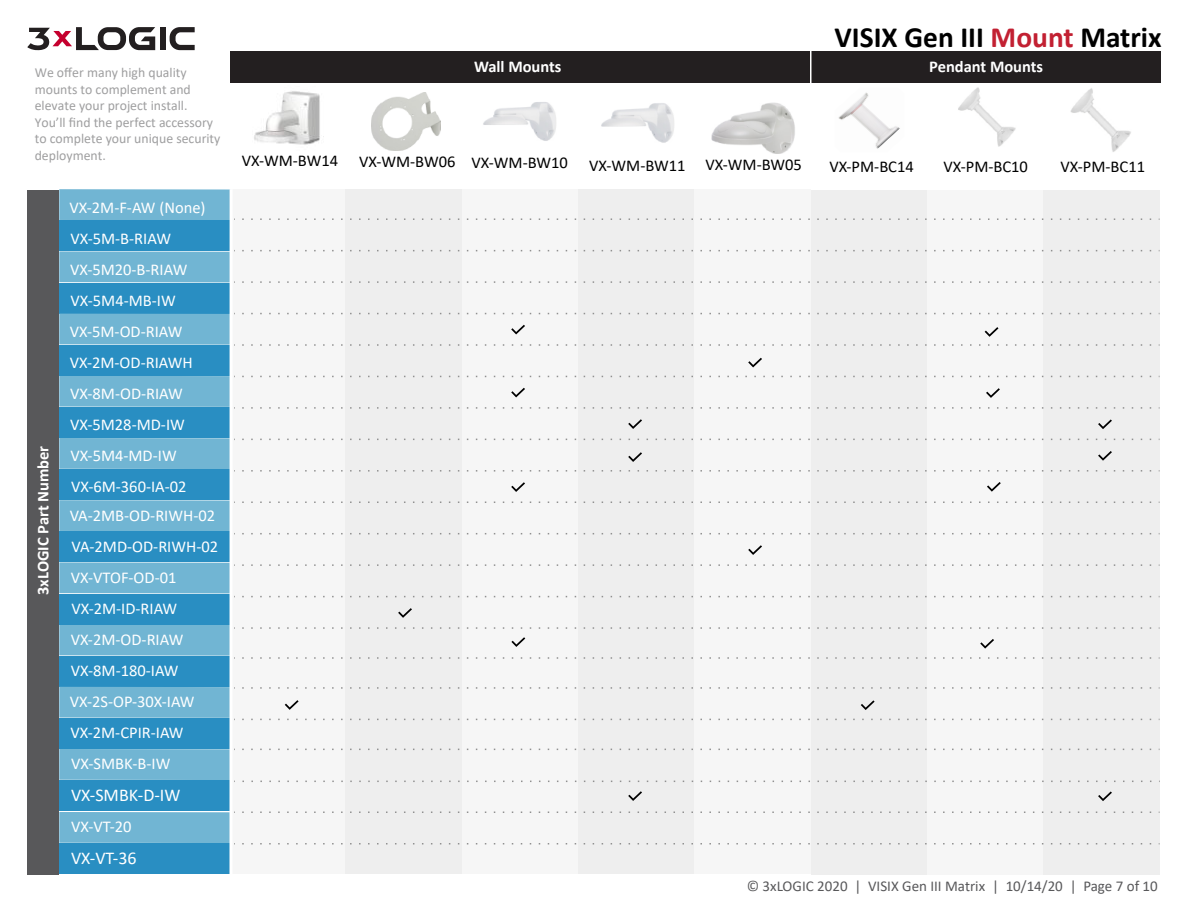
<style>
.page{position:relative;width:1188px;height:918px;background:#fff}
.page>*{position:absolute;margin:0;border:0;box-sizing:border-box;transform-origin:0 0}
.t1{font:700 29.4px "Calibri";color:#000}
.t2{font:18px "Calibri";color:#fff}
.t3{font:16.5px/31px "Calibri";color:#fff}
.t4{font:16.5px "Calibri";color:#000}
.t5{font:700 16.5px "Calibri";color:#fff}
.t6{font:15px "Calibri";color:#58585a}
.t7{font:13.8px/16.5px "Calibri";color:#9f9fa0}
.s1{color:#c22032}
</style>
<div class="page">
<img style="left:1070px;top:88px;width:61px;height:64px">
<img style="left:958px;top:87px;width:58px;height:60px">
<img style="left:838px;top:92px;width:62px;height:57px">
<div style="left:230px;top:190px;width:116px;height:684px;background:#f6f6f6"></div>
<div style="left:346px;top:190px;width:116px;height:684px;background:#eee"></div>
<div style="left:462px;top:190px;width:116px;height:684px;background:#f6f6f6"></div>
<div style="left:578px;top:190px;width:117px;height:684px;background:#eee"></div>
<div style="left:695px;top:190px;width:116px;height:684px;background:#f6f6f6"></div>
<div style="left:811px;top:190px;width:116px;height:684px;background:#eee"></div>
<div style="left:927px;top:190px;width:116px;height:684px;background:#f6f6f6"></div>
<div style="left:1043px;top:190px;width:117px;height:684px;background:#eee"></div>
<div style="left:59px;top:189px;width:172px;height:31px;background:#71b5d3"></div>
<div style="left:59px;top:251px;width:172px;height:31px;background:#71b5d3"></div>
<div style="left:59px;top:221px;width:172px;height:30px;background:#298ec2"></div>
<div style="left:59px;top:283px;width:172px;height:30px;background:#298ec2"></div>
<div style="left:59px;top:314px;width:172px;height:31px;background:#71b5d3"></div>
<div style="left:59px;top:376px;width:172px;height:31px;background:#71b5d3"></div>
<div style="left:59px;top:345px;width:172px;height:31px;background:#298ec2"></div>
<div style="left:59px;top:407px;width:172px;height:31px;background:#298ec2"></div>
<div style="left:59px;top:438px;width:172px;height:31px;background:#71b5d3"></div>
<div style="left:59px;top:500px;width:172px;height:31px;background:#71b5d3"></div>
<div style="left:59px;top:469px;width:172px;height:31px;background:#298ec2"></div>
<div style="left:59px;top:531px;width:172px;height:31px;background:#298ec2"></div>
<div style="left:59px;top:562px;width:172px;height:31px;background:#71b5d3"></div>
<div style="left:59px;top:625px;width:172px;height:31px;background:#71b5d3"></div>
<div style="left:59px;top:594px;width:172px;height:30px;background:#298ec2"></div>
<div style="left:59px;top:656px;width:172px;height:31px;background:#298ec2"></div>
<div style="left:59px;top:687px;width:172px;height:31px;background:#71b5d3"></div>
<div style="left:59px;top:749px;width:172px;height:31px;background:#71b5d3"></div>
<div style="left:59px;top:718px;width:172px;height:31px;background:#298ec2"></div>
<div style="left:59px;top:780px;width:172px;height:31px;background:#298ec2"></div>
<div style="left:59px;top:812px;width:172px;height:31px;background:#71b5d3"></div>
<div style="left:59px;top:843px;width:172px;height:31px;background:#298ec2"></div>
<div style="left:27px;top:190px;width:32px;height:684px;background:#58585a"></div>
<img style="left:711px;top:102px;width:84px;height:52px">
<div style="left:231px;top:52px;width:930px;height:31px;background:#231f20"></div>
<img style="left:483px;top:102px;width:73px;height:39px">
<img style="left:601px;top:103px;width:73px;height:40px">
<img style="left:371px;top:92px;width:69px;height:59px">
<img style="left:254px;top:91px;width:70px;height:54px">
<svg style="left:242px;top:218px;width:918px;height:2px"></svg>
<svg style="left:242px;top:250px;width:918px;height:1px"></svg>
<svg style="left:242px;top:281px;width:918px;height:2px"></svg>
<svg style="left:242px;top:313px;width:918px;height:1px"></svg>
<svg style="left:242px;top:344px;width:918px;height:2px"></svg>
<svg style="left:242px;top:376px;width:918px;height:1px"></svg>
<svg style="left:242px;top:407px;width:918px;height:2px"></svg>
<svg style="left:242px;top:439px;width:918px;height:1px"></svg>
<svg style="left:242px;top:470px;width:918px;height:2px"></svg>
<svg style="left:242px;top:502px;width:918px;height:1px"></svg>
<svg style="left:242px;top:533px;width:918px;height:1px"></svg>
<svg style="left:242px;top:564px;width:918px;height:2px"></svg>
<svg style="left:242px;top:596px;width:918px;height:1px"></svg>
<svg style="left:242px;top:627px;width:918px;height:2px"></svg>
<svg style="left:242px;top:657px;width:918px;height:2px"></svg>
<svg style="left:242px;top:687px;width:918px;height:2px"></svg>
<svg style="left:242px;top:719px;width:918px;height:1px"></svg>
<svg style="left:242px;top:749px;width:918px;height:1px"></svg>
<svg style="left:242px;top:781px;width:918px;height:1px"></svg>
<svg style="left:242px;top:812px;width:918px;height:1px"></svg>
<svg style="left:242px;top:843px;width:918px;height:1px"></svg>
<svg style="left:285px;top:700px;width:14px;height:10px"></svg>
<svg style="left:398px;top:608px;width:14px;height:10px"></svg>
<svg style="left:511px;top:325px;width:14px;height:9px"></svg>
<svg style="left:748px;top:358px;width:14px;height:9px"></svg>
<svg style="left:748px;top:545px;width:14px;height:10px"></svg>
<svg style="left:511px;top:388px;width:14px;height:9px"></svg>
<svg style="left:511px;top:482px;width:14px;height:10px"></svg>
<svg style="left:628px;top:419px;width:14px;height:10px"></svg>
<svg style="left:628px;top:452px;width:14px;height:10px"></svg>
<svg style="left:628px;top:791px;width:14px;height:10px"></svg>
<svg style="left:861px;top:700px;width:14px;height:10px"></svg>
<svg style="left:985px;top:327px;width:14px;height:10px"></svg>
<svg style="left:986px;top:388px;width:14px;height:10px"></svg>
<svg style="left:987px;top:482px;width:14px;height:10px"></svg>
<svg style="left:980px;top:639px;width:14px;height:10px"></svg>
<svg style="left:1098px;top:419px;width:14px;height:10px"></svg>
<svg style="left:1098px;top:451px;width:14px;height:10px"></svg>
<svg style="left:1098px;top:791px;width:14px;height:10px"></svg>
<hr style="left:810px;top:51px;width:2px;height:34px;background:#fff">
<hr style="left:230px;top:189px;width:3px;height:687px;background:#fff">
<div style="left:160px;top:27px;width:6px;height:23px;background:#231f20"></div>
<svg style="left:27px;top:27px;width:128px;height:23px"></svg>
<svg style="left:170px;top:27px;width:25px;height:23px"></svg>
<svg style="left:511px;top:637px;width:14px;height:10px"></svg>
<p class="t7" style="left:35px;top:64px;width:187px">We offer many high quality mounts to complement and elevate your project install.<br>You’ll find the perfect accessory to complete your unique security deployment.</p>
<p class="t5" style="left:31px;top:595px;width:151px;rotate:-90deg">3xLOGIC Part Number</p>
<p class="t3" style="left:70px;top:192px;width:138px">VX-2M-F-AW (None)<br>VX-5M-B-RIAW<br>VX-5M20-B-RIAW<br>VX-5M4-MB-IW<br>VX-5M-OD-RIAW<br>VX-2M-OD-RIAWH<br>VX-8M-OD-RIAW<br>VX-5M28-MD-IW<br>VX-5M4-MD-IW<br>VX-6M-360-IA-02</p>
<p class="t3" style="left:70px;top:500px;width:150px">VA-2MB-OD-RIWH-02<br>VA-2MD-OD-RIWH-02<br>VX-VTOF-OD-01<br>VX-2M-ID-RIAW<br>VX-2M-OD-RIAW<br>VX-8M-180-IAW<br>VX-2S-OP-30X-IAW<br>VX-2M-CPIR-IAW<br>VX-SMBK-B-IW</p>
<p class="t2" style="left:71px;top:782px;width:111px">VX-SMBK-D-IW</p>
<p class="t3" style="left:71px;top:811px;width:62px">VX-VT-20</p>
<p class="t2" style="left:71px;top:845px;width:67px">VX-VT-36</p>
<h1 class="t1" style="left:835px;top:16px;width:329px">VISIX Gen III <span class="s1">Mount</span> Matrix</h1>
<p class="t5" style="left:474px;top:55px;width:89px">Wall Mounts</p>
<p class="t5" style="left:929px;top:55px;width:115px">Pendant Mounts</p>
<p class="t4" style="left:242px;top:149px;width:98px">VX-WM-BW14</p>
<p class="t4" style="left:359px;top:151px;width:210px">VX-WM-BW06 VX-WM-BW10</p>
<p class="t4" style="left:829px;top:155px;width:86px">VX-PM-BC14</p>
<p class="t4" style="left:943px;top:155px;width:86px">VX-PM-BC10</p>
<p class="t4" style="left:1061px;top:155px;width:86px">VX-PM-BC11</p>
<p class="t4" style="left:589px;top:153px;width:214px">VX-WM-BW11 VX-WM-BW05</p>
<p class="t6" style="left:747px;top:876px;width:413px">© 3xLOGIC 2020 | VISIX Gen III Matrix | 10/14/20 | Page 7 of 10</p>
</div>
